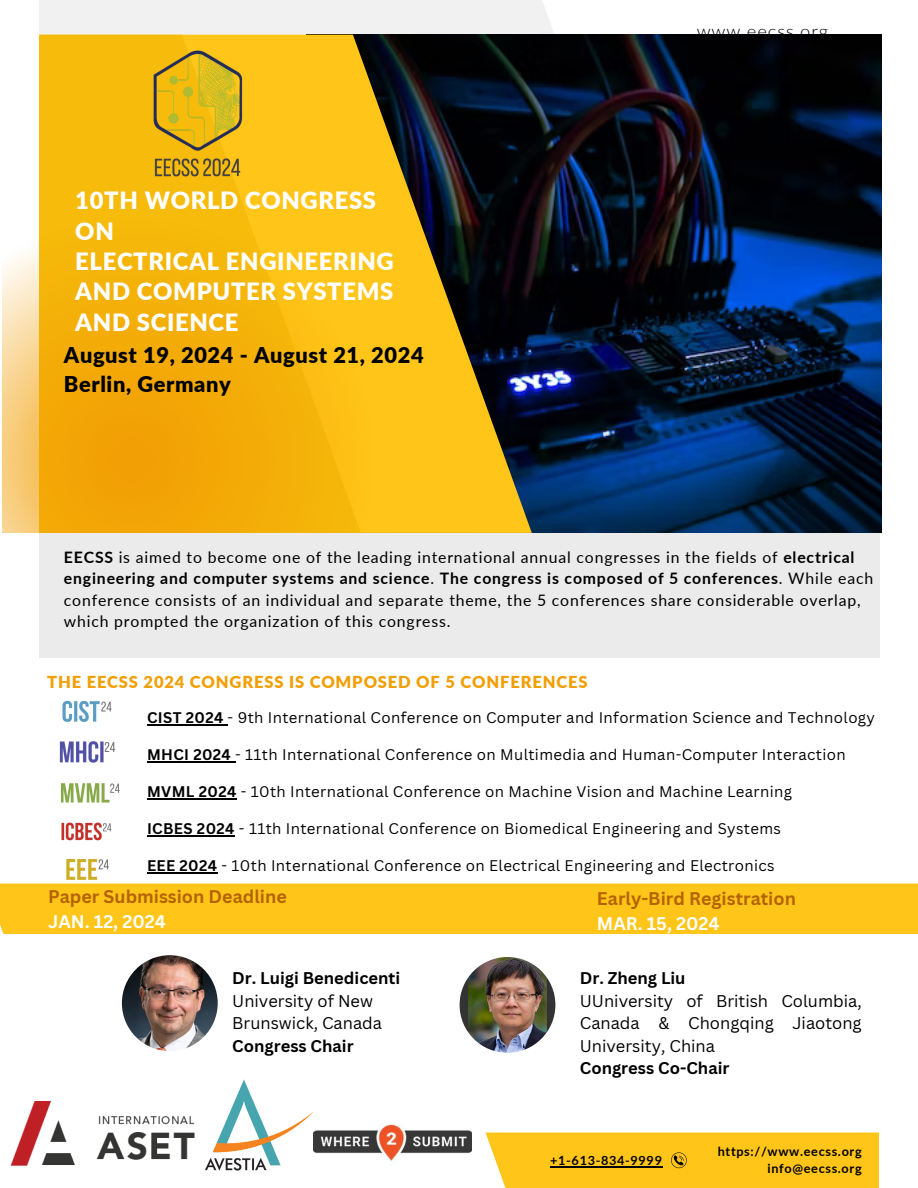
<style>
.page{position:relative;width:918px;height:1188px;background:#fff}
.page>*{position:absolute;margin:0;border:0;box-sizing:border-box;transform-origin:0 0}
.t1{font:900 23.85px/30.3px "Lato";letter-spacing:.03em;color:#fff}
.t2{font:900 21.75px "Lato";letter-spacing:.03em;color:#000}
.t3{font:300 18.3px "Lato";letter-spacing:.05em;color:#000}
.t4{font:700 17.85px "Canva Sans";color:#b46300}
.t5{font:700 17.85px "Canva Sans";color:#fff}
.t6{font:16.5px/22.5px "Canva Sans";color:#000;text-align:justify}
.t7{font:700 16.5px "Canva Sans";color:#000}
.t8{font:900 16.5px "Lato";letter-spacing:.05em;color:#f29f05}
.t9{font:15.75px/21.3px "Lato";letter-spacing:.05em;color:#000}
.t10{font:15px "Canva Sans";letter-spacing:.025em;color:#000}
.t11{font:700 12.75px "Lato";letter-spacing:.05em;color:#000}
.s1{font-weight:700}
</style>
<div class="page">
<svg style="left:39px;top:0;width:536px;height:35px;fill:#f1f1f1"></svg>
<div style="left:39px;top:489px;width:840px;height:169px;background:#e8e8e8"></div>
<img style="left:532px;top:35px;width:350px;height:498px">
<svg style="left:361px;top:35px;width:171px;height:498px;background:#6b5718"></svg>
<svg style="left:39px;top:35px;width:322px;height:161px;background:#f9bf11"></svg>
<svg style="left:2px;top:196px;width:393px;height:337px;background:#f6b71b"></svg>
<div style="left:486px;top:1133px;width:393px;height:55px;background:#ffc518"></div>
<img style="left:108px;top:45px;width:181px;height:137px">
<img style="left:62px;top:700px;width:50px;height:22px">
<img style="left:59px;top:741px;width:57px;height:22px">
<img style="left:47px;top:859px;width:76px;height:25px">
<img style="left:60px;top:783px;width:60px;height:20px">
<img style="left:61px;top:822px;width:51px;height:19px">
<img style="left:122px;top:955px;width:96px;height:96px;border-radius:50%">
<div style="left:0;top:884px;width:918px;height:50px;background:#ffc518"></div>
<img style="left:460px;top:957px;width:95px;height:96px;border-radius:50%">
<hr style="left:550px;top:1166px;width:113px;height:1px;background:#000">
<hr style="left:147px;top:724px;width:81px;height:1px;background:#000">
<hr style="left:147px;top:761px;width:88px;height:1px;background:#000">
<hr style="left:147px;top:798px;width:90px;height:1px;background:#000">
<hr style="left:147px;top:835px;width:88px;height:2px;background:#000">
<hr style="left:147px;top:873px;width:71px;height:1px;background:#000">
<img style="left:10px;top:1101px;width:185px;height:65px">
<img style="left:205px;top:1079px;width:109px;height:92px">
<img style="left:314px;top:1124px;width:157px;height:37px">
<p class="t1" style="left:75px;top:185px;width:302px">10TH WORLD CONGRESS<br>ON</p>
<p class="t1" style="left:75px;top:246px;width:320px;text-align:justify">ELECTRICAL ENGINEERING AND COMPUTER SYSTEMS AND SCIENCE</p>
<p class="t2" style="left:64px;top:342px;width:361px">August 19, 2024 - August 21, 2024</p>
<p class="t2" style="left:64px;top:370px;width:168px">Berlin, Germany</p>
<p class="t3" style="left:697px;top:20px;width:133px">www.eecss.org</p>
<p class="t9" style="left:64px;top:546px;width:811px"><span class="s1">EECSS</span> is aimed to become one of the leading international annual congresses in the fields of <span class="s1">electrical engineering and computer systems and science</span>. <span class="s1">The congress is composed of 5 conferences</span>. While each conference consists of an individual and separate theme, the 5 conferences share considerable overlap, which prompted the organization of this congress.</p>
<p class="t8" style="left:47px;top:671px;width:542px">THE EECSS 2024 CONGRESS IS COMPOSED OF 5 CONFERENCES</p>
<p class="t10" style="left:147px;top:707px;width:730px"><span class="s1">CIST 2024</span> - 9th International Conference on Computer and Information Science and Technology</p>
<p class="t10" style="left:147px;top:744px;width:700px"><span class="s1">MHCI 2024</span> - 11th International Conference on Multimedia and Human-Computer Interaction</p>
<p class="t10" style="left:147px;top:781px;width:647px"><span class="s1">MVML 2024</span> - 10th International Conference on Machine Vision and Machine Learning</p>
<p class="t10" style="left:147px;top:818px;width:635px"><span class="s1">ICBES 2024</span> - 11th International Conference on Biomedical Engineering and Systems</p>
<p class="t10" style="left:147px;top:855px;width:629px"><span class="s1">EEE 2024</span> - 10th International Conference on Electrical Engineering and Electronics</p>
<p class="t4" style="left:48px;top:884px;width:240px">Paper Submission Deadline</p>
<p class="t5" style="left:48px;top:909px;width:119px">JAN. 12, 2024</p>
<p class="t7" style="left:232px;top:967px;width:170px">Dr. Luigi Benedicenti</p>
<p class="t6" style="left:232px;top:989px;width:151px">University of New<br>Brunswick, Canada</p>
<p class="t7" style="left:232px;top:1034px;width:123px">Congress Chair</p>
<p class="t4" style="left:597px;top:886px;width:200px">Early-Bird Registration</p>
<p class="t5" style="left:597px;top:911px;width:124px">MAR. 15, 2024</p>
<p class="t7" style="left:580px;top:967px;width:107px">Dr. Zheng Liu</p>
<p class="t6" style="left:580px;top:989px;width:283px">UUniversity of British Columbia, Canada &amp; Chongqing Jiaotong University, China</p>
<p class="t7" style="left:580px;top:1057px;width:151px">Congress Co-Chair</p>
<p class="t11" style="left:550px;top:1153px;width:113px">+1-613-834-9999</p>
<p class="t11" style="left:718px;top:1143px;width:145px">https://www.eecss.org</p>
<p class="t11" style="left:768px;top:1160px;width:96px">info@eecss.org</p>
</div>
